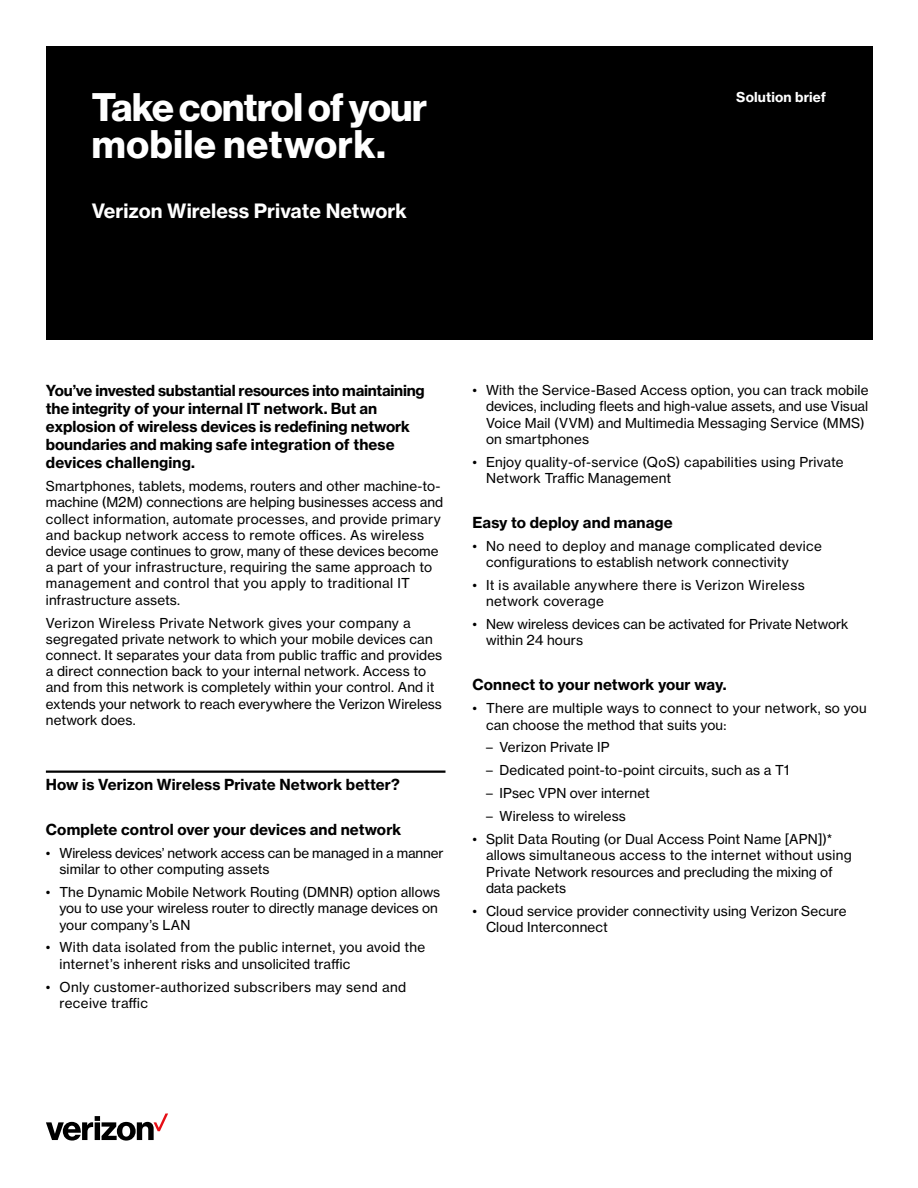
<style>
.page{position:relative;width:918px;height:1188px;background:#fff}
.page>*{position:absolute;margin:0;border:0;box-sizing:border-box;transform-origin:0 0}
.t1{font:700 39px/37px "Verizon NHGDS";letter-spacing:-.01em;color:#fff}
.t2{font:700 19.5px "Verizon NHGTX";color:#fff}
.t3{font:700 15px/18px "Verizon NHGTX";letter-spacing:-.005em;color:#000}
.t4{font:13.5px/16.2px "Verizon NHGTX";letter-spacing:.01em;color:#000}
.t5{font:13.5px/16.2px "Verizon NHGTX";letter-spacing:.03em;color:#000}
.t6{font:13.5px/16.2px "Verizon NHGTX";letter-spacing:-.01em;color:#000}
.t7{font:700 13.5px "Verizon NHGTX";letter-spacing:.01em;color:#fff}
.s1{font-family:"Helvetica Neue LT Std";font-stretch:condensed}
</style>
<div class="page">
<div style="left:46px;top:46px;width:826px;height:293px;background:#000"></div>
<hr style="left:46px;top:771px;width:399px;height:2px;background:#000">
<svg style="left:46px;top:1114px;width:122px;height:27px"></svg>
<h1 class="t1" style="left:92px;top:88px;width:337px">Take control of your mobile network.</h1>
<p class="t7" style="left:736px;top:88px;width:91px">Solution brief</p>
<h2 class="t2" style="left:92px;top:199px;width:317px">Verizon Wireless Private Network</h2>
<p class="t3" style="left:46px;top:381px;width:380px">You’ve invested substantial resources into maintaining the integrity of your internal IT network. But an explosion of wireless devices is redefining network boundaries and making safe integration of these devices challenging.</p>
<p class="t4" style="left:46px;top:478px;width:399px">Smartphones, tablets, modems, routers and other machine-to&shy;machine (M2M) connections are helping businesses access and collect information, automate processes, and provide primary and backup network access to remote offices. As wireless device usage continues to grow, many of these devices become a part of your infrastructure, requiring the same approach to management and control that you apply to traditional IT infrastructure assets.</p>
<p class="t4" style="left:46px;top:614px;width:398px">Verizon Wireless Private Network gives your company a segregated private network to which your mobile devices can connect. It separates your data from public traffic and provides a direct connection back to your internal network. Access to and from this network is completely within your control. And it extends your network to reach everywhere the Verizon Wireless network does.</p>
<p class="t3" style="left:46px;top:775px;width:356px">How is Verizon Wireless Private Network better?</p>
<p class="t3" style="left:46px;top:820px;width:357px">Complete control over your devices and network</p>
<p class="t6" style="left:59px;top:845px;width:386px;text-indent:-13px">• Wireless devices’ network access can be managed in a manner similar to other computing assets</p>
<p class="t4" style="left:59px;top:884px;width:382px;text-indent:-13px">• The Dynamic Mobile Network Routing (DMNR) option allows you to use your wireless router to directly manage devices on your company’s LAN</p>
<p class="t4" style="left:59px;top:939px;width:368px;text-indent:-13px">• With data isolated from the public internet, you avoid the internet’s inherent risks and unsolicited traffic</p>
<p class="t5" style="left:59px;top:978px;width:348px;text-indent:-13px">• Only customer-authorized subscribers may send and receive traffic</p>
<p class="t4" style="left:486px;top:382px;width:384px;text-indent:-14px">• With the Service-Based Access option, you can track mobile devices, including fleets and high-value assets, and use Visual Voice Mail (VVM) and Multimedia Messaging Service (MMS) on smartphones</p>
<p class="t4" style="left:486px;top:453px;width:359px;text-indent:-14px">• Enjoy quality-of-service (QoS) capabilities using Private<br>Network Traffic Management</p>
<p class="t3" style="left:472px;top:513px;width:202px">Easy to deploy and manage</p>
<p class="t4" style="left:486px;top:538px;width:338px;text-indent:-14px">• No need to deploy and manage complicated device configurations to establish network connectivity</p>
<p class="t5" style="left:486px;top:577px;width:321px;text-indent:-14px">• It is available anywhere there is Verizon Wireless network coverage</p>
<p class="t4" style="left:486px;top:616px;width:364px;text-indent:-14px">• New wireless devices can be activated for Private Network within 24 hours</p>
<p class="t3" style="left:472px;top:675px;width:256px">Connect to your network your way.</p>
<p class="t4" style="left:486px;top:700px;width:382px;text-indent:-14px">• There are multiple ways to connect to your network, so you can choose the method that suits you:</p>
<p class="t4" style="left:486px;top:739px;width:125px"><span class="s1">–</span> Verizon Private IP</p>
<p class="t4" style="left:486px;top:762px;width:305px"><span class="s1">–</span> Dedicated point-to-point circuits, such as a T1</p>
<p class="t4" style="left:486px;top:785px;width:165px"><span class="s1">–</span> IPsec VPN over internet</p>
<p class="t4" style="left:486px;top:808px;width:142px"><span class="s1">–</span> Wireless to wireless</p>
<p class="t4" style="left:486px;top:831px;width:367px;text-indent:-14px">• Split Data Routing (or Dual Access Point Name [APN])* allows simultaneous access to the internet without using Private Network resources and precluding the mixing of data packets</p>
<p class="t4" style="left:486px;top:903px;width:362px;text-indent:-14px">• Cloud service provider connectivity using Verizon Secure<br>Cloud Interconnect</p>
</div>
